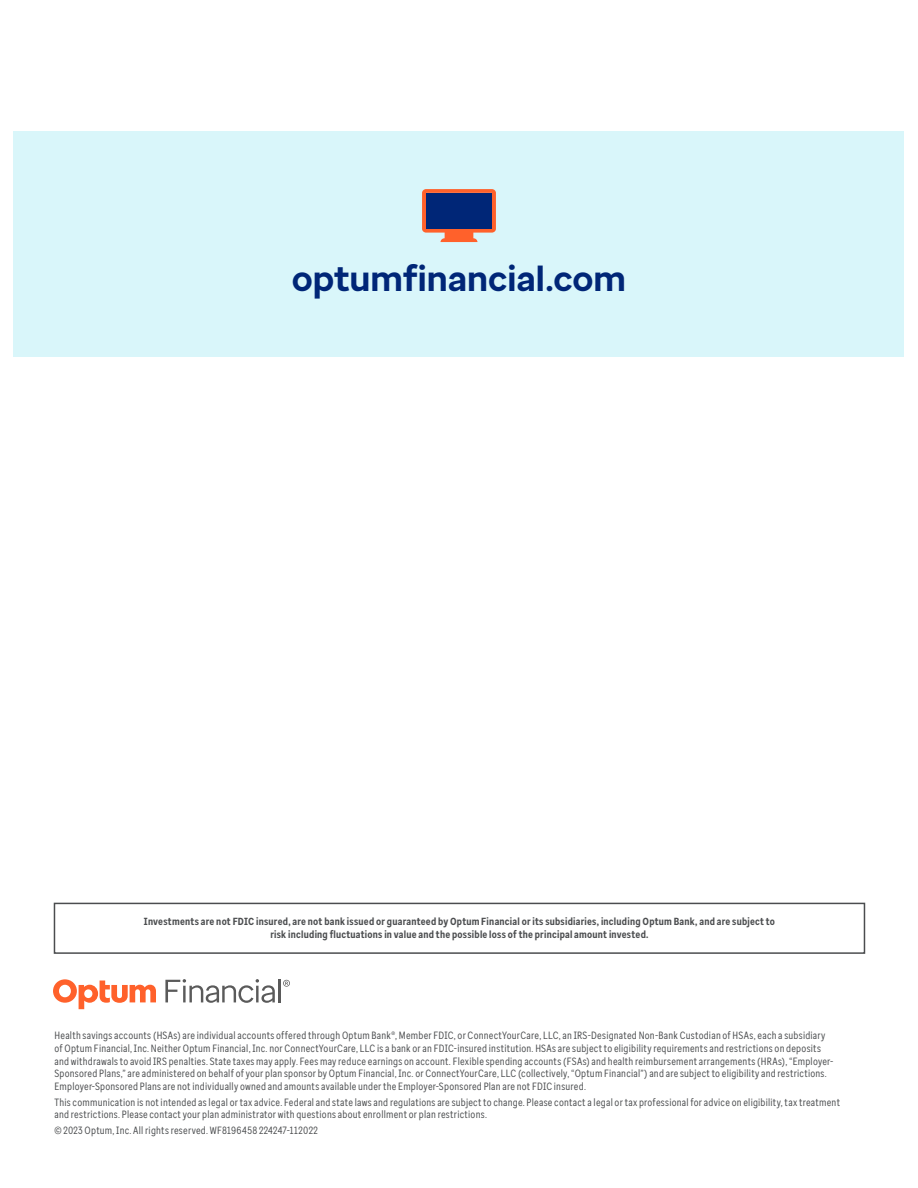
<style>
.page{position:relative;width:918px;height:1188px;background:#fff}
.page>*{position:absolute;margin:0;border:0;box-sizing:border-box;transform-origin:0 0}
.t1{font:700 34.65px "Optum Sans";color:#002677}
.t2{font:10.5px/12.6px "Optum Sans Cond";letter-spacing:.02em;color:#4b4d4f}
.t3{font:700 10.5px/12.6px "Optum Sans Cond";letter-spacing:.025em;color:#4b4d4f;text-align:center}
</style>
<div class="page">
<div style="left:14px;top:131px;width:890px;height:225px;background:#d9f6fa"></div>
<svg style="left:53px;top:979px;width:103px;height:30px"></svg>
<svg style="left:165px;top:979px;width:110px;height:24px"></svg>
<hr style="left:278px;top:979px;width:3px;height:23px;background:#5a5a5a">
<svg style="left:283px;top:980px;width:7px;height:7px"></svg>
<div style="left:54px;top:903px;width:811px;height:51px;border:2px solid #4b4d4f"></div>
<svg style="left:422px;top:189px;width:74px;height:53px"></svg>
<div style="left:426px;top:193px;width:66px;height:36px;background:#002677"></div>
<h1 class="t1" style="left:292px;top:256px;width:336px">optumfinancial.com</h1>
<p class="t3" style="left:144px;top:915px;width:633px">Investments are not FDIC insured, are not bank issued or guaranteed by Optum Financial or its subsidiaries, including Optum Bank, and are subject to risk including fluctuations in value and the possible loss of the principal amount invested.</p>
<p class="t2" style="left:54px;top:1029px;width:780px">Health savings accounts (HSAs) are individual accounts offered through Optum Bank®, Member FDIC, or ConnectYourCare, LLC, an IRS-Designated Non-Bank Custodian of HSAs, each a subsidiary of Optum Financial, Inc. Neither Optum Financial, Inc. nor ConnectYourCare, LLC is a bank or an FDIC-insured institution. HSAs are subject to eligibility requirements and restrictions on deposits and withdrawals to avoid IRS penalties. State taxes may apply. Fees may reduce earnings on account. Flexible spending accounts (FSAs) and health reimbursement arrangements (HRAs), “Employer-Sponsored Plans,” are administered on behalf of your plan sponsor by Optum Financial, Inc. or ConnectYourCare, LLC (collectively, “Optum Financial”) and are subject to eligibility and restrictions.<br>Employer-Sponsored Plans are not individually owned and amounts available under the Employer-Sponsored Plan are not FDIC insured.</p>
<p class="t2" style="left:54px;top:1096px;width:787px">This communication is not intended as legal or tax advice. Federal and state laws and regulations are subject to change. Please contact a legal or tax professional for advice on eligibility, tax treatment and restrictions. Please contact your plan administrator with questions about enrollment or plan restrictions.</p>
<p class="t2" style="left:54px;top:1124px;width:265px">© 2023 Optum, Inc. All rights reserved. WF8196458 224247-112022</p>
</div>
